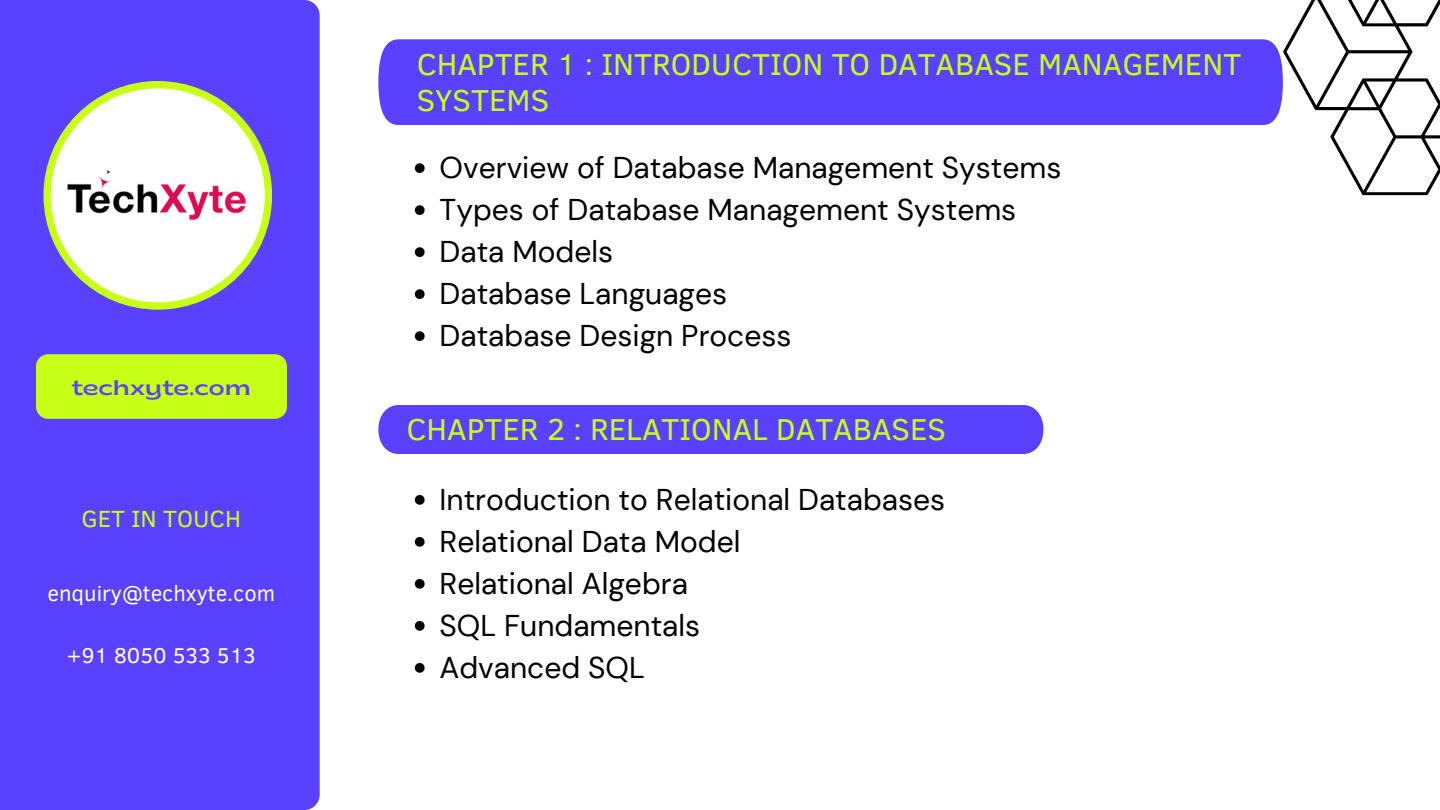
<style>
.page{position:relative;width:1440px;height:810px;background:#fff}
.page>*{position:absolute;margin:0;border:0;box-sizing:border-box;transform-origin:0 0}
.t1{font:31px/36.8px "Clear Sans";color:#c8ff16}
.t2{font:30px "DM Sans";color:#000}
.t3{font:24px "Clear Sans";color:#c8ff16}
.t4{font:22px "Clear Sans";color:#fff}
.t5{font:semi-expanded 21px "Brice";color:#5941ff}
</style>
<div class="page">
<div style="left:0;top:0;width:320px;height:810px;background:#5941ff"></div>
<div style="left:36px;top:354px;width:251px;height:65px;background:#c8ff16;border-radius:12px"></div>
<div style="left:378px;top:39px;width:905px;height:86px;background:#5941ff"></div>
<div style="left:43px;top:81px;width:229px;height:229px;background:#c8ff16;border-radius:50%"></div>
<img style="left:51px;top:88px;width:214px;height:214px;border-radius:50%">
<svg style="left:415px;top:163px;width:10px;height:10px"></svg>
<svg style="left:415px;top:205px;width:10px;height:10px"></svg>
<svg style="left:415px;top:247px;width:10px;height:10px"></svg>
<svg style="left:415px;top:289px;width:10px;height:10px"></svg>
<svg style="left:415px;top:331px;width:10px;height:10px"></svg>
<svg style="left:415px;top:495px;width:10px;height:10px"></svg>
<svg style="left:415px;top:537px;width:10px;height:10px"></svg>
<svg style="left:415px;top:579px;width:10px;height:10px"></svg>
<svg style="left:415px;top:621px;width:10px;height:10px"></svg>
<svg style="left:415px;top:663px;width:10px;height:10px"></svg>
<svg style="left:1283px;top:0;width:157px;height:195px"></svg>
<div style="left:378px;top:405px;width:665px;height:49px;background:#5941ff"></div>
<p class="t5" style="left:72px;top:379px;width:181px">techxyte.com</p>
<p class="t3" style="left:81px;top:501px;width:161px">GET IN TOUCH</p>
<p class="t4" style="left:47px;top:578px;width:229px">enquiry@techxyte.com</p>
<p class="t4" style="left:67px;top:639px;width:191px">+91 8050 533 513</p>
<p class="t1" style="left:417px;top:44px;width:826px">CHAPTER 1 : INTRODUCTION TO DATABASE MANAGEMENT<br>SYSTEMS</p>
<p class="t2" style="left:440px;top:149px;width:623px">Overview of Database Management Systems</p>
<p class="t2" style="left:440px;top:191px;width:578px">Types of Database Management Systems</p>
<p class="t2" style="left:440px;top:233px;width:175px">Data Models</p>
<p class="t2" style="left:440px;top:275px;width:289px">Database Languages</p>
<p class="t2" style="left:440px;top:317px;width:353px">Database Design Process</p>
<p class="t1" style="left:407px;top:410px;width:541px">CHAPTER 2 : RELATIONAL DATABASES</p>
<p class="t2" style="left:440px;top:480px;width:507px">Introduction to Relational Databases</p>
<p class="t2" style="left:440px;top:522px;width:302px">Relational Data Model</p>
<p class="t2" style="left:440px;top:564px;width:250px">Relational Algebra</p>
<p class="t2" style="left:440px;top:606px;width:262px">SQL Fundamentals</p>
<p class="t2" style="left:440px;top:648px;width:207px">Advanced SQL</p>
</div>
